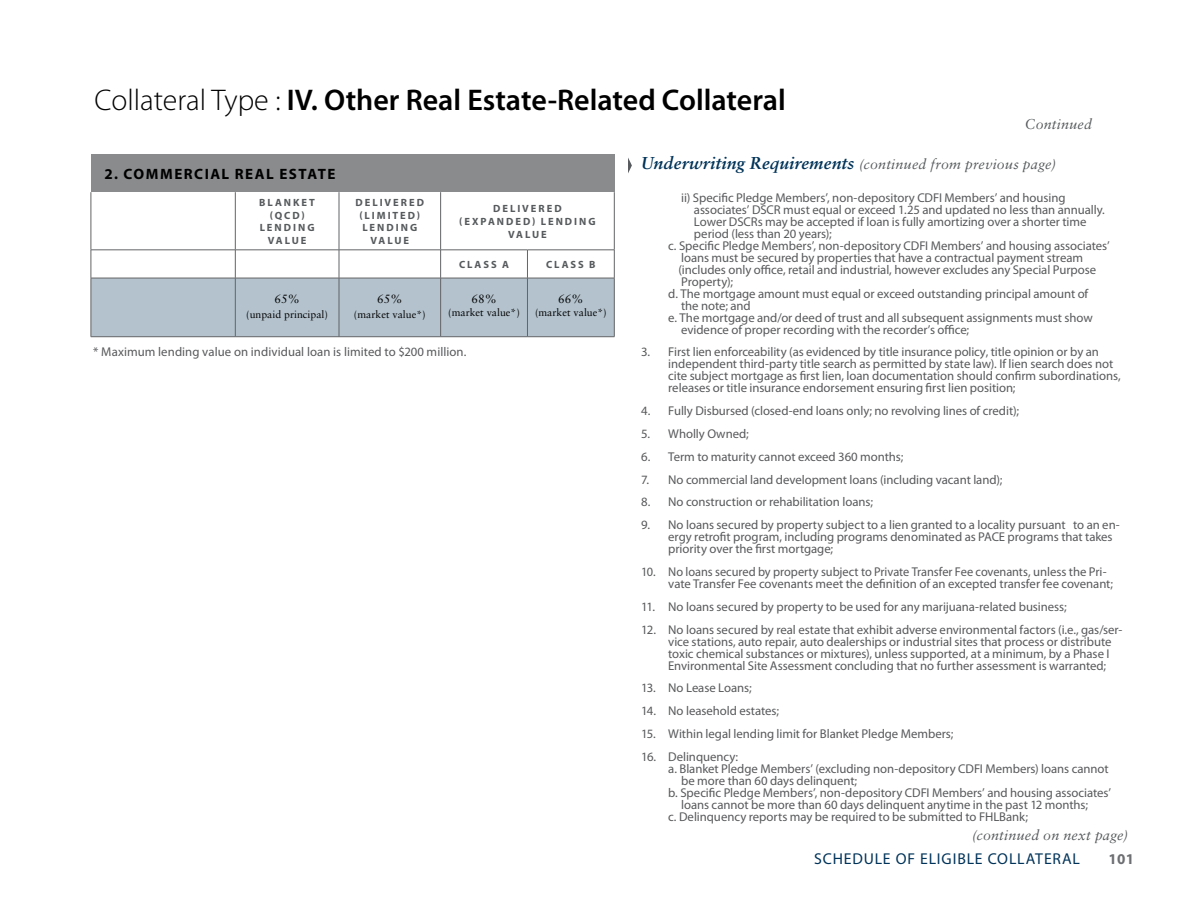
<style>
.page{position:relative;width:1188px;height:918px;background:#fff}
.page>*{position:absolute;margin:0;border:0;box-sizing:border-box;transform-origin:0 0}
.t1{font:600 30px "Myriad Pro";color:#000}
.t2{font:15.75px "Myriad Pro";letter-spacing:.05em;color:#003359}
.t3{font:700 15px "Myriad Pro";letter-spacing:.095em;color:#000}
.t4{font:700 15px "Myriad Pro";color:#6d6e71}
.t5{font:italic 14.25px "Sabon LT Pro";letter-spacing:.015em;color:#565a5c}
.t6{font:12.75px/12px "Myriad Pro";letter-spacing:-.005em;color:#58595b}
.t7{font:12px "Sabon LT Pro";color:#000}
.t8{font:700 10.5px/12.6px "Myriad Pro";letter-spacing:.19em;color:#565a5c;text-align:center}
.t9{font:10.5px "Sabon LT Pro";color:#000}
.s1{font-weight:300}
.s2{font-weight:700;font-size:17.25px;color:#003359}
</style>
<div class="page">
<svg style="left:628px;top:158px;width:4px;height:15px"></svg>
<div style="left:91px;top:154px;width:523px;height:38px;background:#898b8d"></div>
<hr style="left:91px;top:192px;width:1px;height:58px;background:#636466">
<hr style="left:235px;top:192px;width:1px;height:58px;background:#636466">
<hr style="left:339px;top:192px;width:1px;height:58px;background:#636466">
<hr style="left:440px;top:192px;width:1px;height:58px;background:#636466">
<hr style="left:614px;top:192px;width:1px;height:58px;background:#636466">
<svg style="left:91px;top:250px;width:524px;height:86px"></svg>
<hr style="left:91px;top:278px;width:144px;height:1px;background:#636466">
<hr style="left:91px;top:278px;width:1px;height:59px;background:#636466">
<hr style="left:235px;top:278px;width:104px;height:1px;background:#636466">
<hr style="left:235px;top:278px;width:1px;height:59px;background:#636466">
<hr style="left:339px;top:278px;width:102px;height:1px;background:#636466">
<hr style="left:339px;top:278px;width:1px;height:59px;background:#636466">
<hr style="left:441px;top:278px;width:86px;height:1px;background:#636466">
<hr style="left:440px;top:278px;width:1px;height:59px;background:#636466">
<hr style="left:527px;top:278px;width:87px;height:1px;background:#636466">
<hr style="left:527px;top:278px;width:1px;height:59px;background:#636466">
<hr style="left:614px;top:278px;width:1px;height:59px;background:#636466">
<hr style="left:91px;top:336px;width:144px;height:1px;background:#636466">
<hr style="left:235px;top:336px;width:104px;height:1px;background:#636466">
<hr style="left:339px;top:336px;width:102px;height:1px;background:#636466">
<hr style="left:441px;top:336px;width:86px;height:1px;background:#636466">
<hr style="left:527px;top:336px;width:87px;height:1px;background:#636466">
<h1 class="t1" style="left:95px;top:83px;width:693px"><span class="s1">Collateral Type :</span> IV. Other Real Estate-Related Collateral</h1>
<p class="t5" style="left:1025px;top:115px;width:69px">Continued</p>
<p class="t3" style="left:104px;top:165px;width:232px">2. COMMERCIAL REAL ESTATE</p>
<p class="t8" style="left:259px;top:196px;width:57px">BLANKET (QCD)<br>LENDING<br>VALUE</p>
<p class="t8" style="left:355px;top:196px;width:70px">DELIVERED (LIMITED)<br>LENDING<br>VALUE</p>
<p class="t8" style="left:459px;top:203px;width:138px">DELIVERED (EXPANDED) LENDING<br>VALUE</p>
<p class="t8" style="left:459px;top:258px;width:52px">CLASS A</p>
<p class="t8" style="left:546px;top:258px;width:51px">CLASS B</p>
<p class="t7" style="left:274px;top:292px;width:27px">65%</p>
<p class="t9" style="left:246px;top:308px;width:83px">(unpaid principal)</p>
<p class="t7" style="left:377px;top:292px;width:27px">65%</p>
<p class="t9" style="left:354px;top:308px;width:73px">(market value*)</p>
<p class="t7" style="left:471px;top:292px;width:27px">68%</p>
<p class="t9" style="left:448px;top:306px;width:73px">(market value*)</p>
<p class="t7" style="left:558px;top:292px;width:27px">66%</p>
<p class="t9" style="left:535px;top:306px;width:73px">(market value*)</p>
<p class="t6" style="left:93px;top:346px;width:375px">* Maximum lending value on individual loan is limited to $200 million.</p>
<p class="t5" style="left:641px;top:155px;width:416px"><span class="s2">Underwriting Requirements</span> (continued from previous page)</p>
<p class="t6" style="left:681px;top:192px;width:386px">ii) Specific Pledge Members’, non-depository CDFI Members’ and housing</p>
<p class="t6" style="left:694px;top:204px;width:412px">associates’ DSCR must equal or exceed 1.25 and updated no less than annually.</p>
<p class="t6" style="left:694px;top:216px;width:394px">Lower DSCRs may be accepted if loan is fully amortizing over a shorter time</p>
<p class="t6" style="left:694px;top:228px;width:139px">period (less than 20 years);</p>
<p class="t6" style="left:668px;top:240px;width:443px">c. Specific Pledge Members’, non-depository CDFI Members’ and housing associates’</p>
<p class="t6" style="left:681px;top:252px;width:403px">loans must be secured by properties that have a contractual payment stream</p>
<p class="t6" style="left:679px;top:264px;width:419px">(includes only office, retail and industrial, however excludes any Special Purpose</p>
<p class="t6" style="left:681px;top:276px;width:54px">Property);</p>
<p class="t6" style="left:668px;top:288px;width:422px">d. The mortgage amount must equal or exceed outstanding principal amount of</p>
<p class="t6" style="left:681px;top:300px;width:71px">the note; and</p>
<p class="t6" style="left:668px;top:312px;width:426px">e. The mortgage and/or deed of trust and all subsequent assignments must show</p>
<p class="t6" style="left:681px;top:324px;width:290px">evidence of proper recording with the recorder’s office;</p>
<p class="t6" style="left:668px;top:346px;width:454px;text-indent:-27px">3. First lien enforceability (as evidenced by title insurance policy, title opinion or by an independent third-party title search as permitted by state law). If lien search does not cite subject mortgage as first lien, loan documentation should confirm subordinations, releases or title insurance endorsement ensuring first lien position;</p>
<p class="t6" style="left:641px;top:405px;width:379px">4. Fully Disbursed (closed-end loans only; no revolving lines of credit);</p>
<p class="t6" style="left:641px;top:428px;width:109px">5. Wholly Owned;</p>
<p class="t6" style="left:641px;top:451px;width:264px">6. Term to maturity cannot exceed 360 months;</p>
<p class="t6" style="left:641px;top:473px;width:363px">7. No commercial land development loans (including vacant land);</p>
<p class="t6" style="left:641px;top:496px;width:233px">8. No construction or rehabilitation loans;</p>
<p class="t6" style="left:668px;top:519px;width:453px;text-indent:-27px">9. No loans secured by property subject to a lien granted to a locality pursuant to an en&shy;ergy retrofit program, including programs denominated as PACE programs that takes priority over the first mortgage;</p>
<p class="t6" style="left:668px;top:566px;width:446px;text-indent:-27px">10. No loans secured by property subject to Private Transfer Fee covenants, unless the Pri&shy;vate Transfer Fee covenants meet the definition of an excepted transfer fee covenant;</p>
<p class="t6" style="left:641px;top:601px;width:427px">11. No loans secured by property to be used for any marijuana-related business;</p>
<p class="t6" style="left:668px;top:624px;width:456px;text-indent:-27px">12. No loans secured by real estate that exhibit adverse environmental factors (i.e., gas/ser&shy;vice stations, auto repair, auto dealerships or industrial sites that process or distribute toxic chemical substances or mixtures), unless supported, at a minimum, by a Phase I Environmental Site Assessment concluding that no further assessment is warranted;</p>
<p class="t6" style="left:641px;top:682px;width:112px">13. No Lease Loans;</p>
<p class="t6" style="left:641px;top:705px;width:139px">14. No leasehold estates;</p>
<p class="t6" style="left:641px;top:728px;width:314px">15. Within legal lending limit for Blanket Pledge Members;</p>
<p class="t6" style="left:641px;top:751px;width:98px">16. Delinquency:</p>
<p class="t6" style="left:668px;top:763px;width:442px">a. Blanket Pledge Members’ (excluding non-depository CDFI Members) loans cannot</p>
<p class="t6" style="left:681px;top:775px;width:178px">be more than 60 days delinquent;</p>
<p class="t6" style="left:668px;top:787px;width:444px">b. Specific Pledge Members’, non-depository CDFI Members’ and housing associates’</p>
<p class="t6" style="left:681px;top:799px;width:408px">loans cannot be more than 60 days delinquent anytime in the past 12 months;</p>
<p class="t6" style="left:668px;top:811px;width:361px">c. Delinquency reports may be required to be submitted to FHLBank;</p>
<p class="t5" style="left:972px;top:827px;width:158px">(continued on next page)</p>
<p class="t2" style="left:814px;top:850px;width:267px">SCHEDULE OF ELIGIBLE COLLATERAL</p>
<p class="t4" style="left:1108px;top:851px;width:27px">101</p>
</div>
